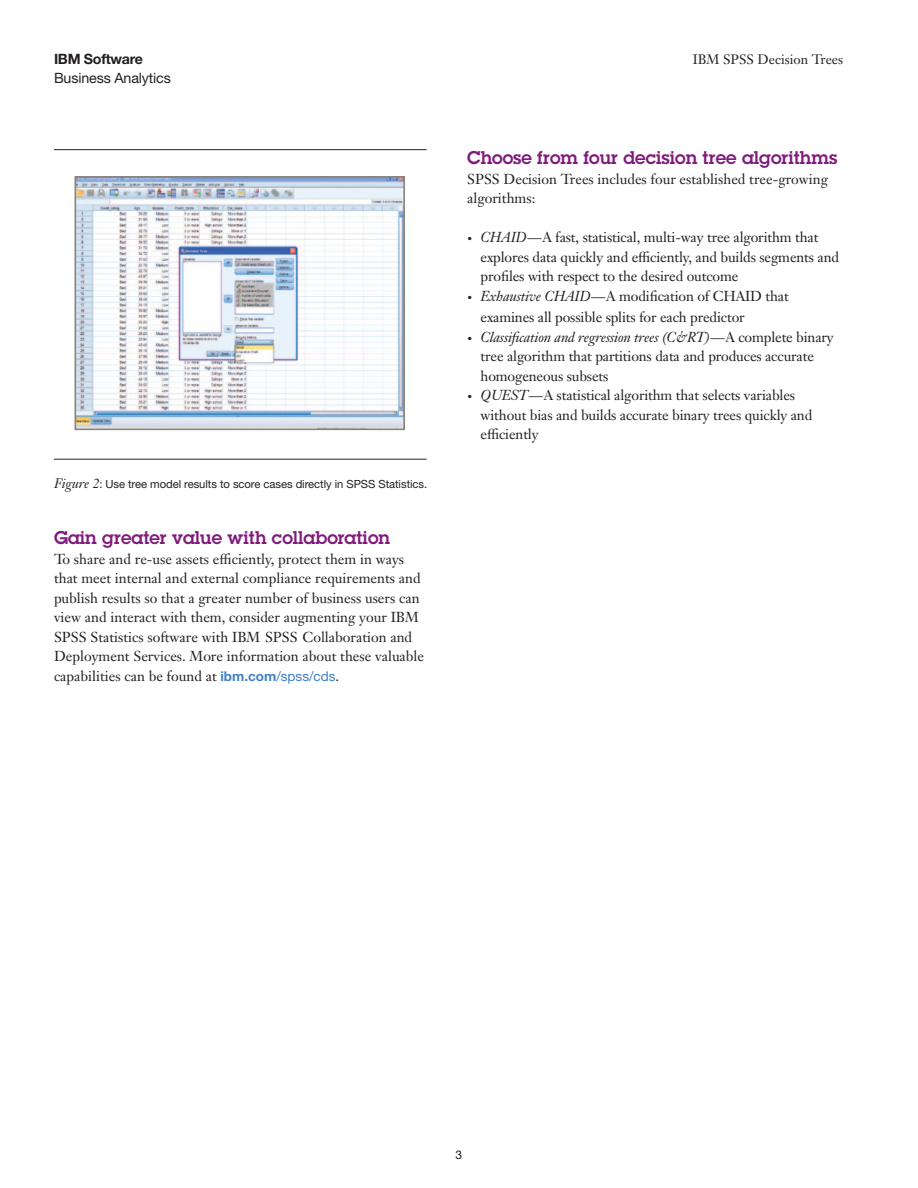
<style>
.page{position:relative;width:918px;height:1188px;background:#fff}
.page>*{position:absolute;margin:0;border:0;box-sizing:border-box;transform-origin:0 0}
.purple-sub_head_fatt{font:600 18px "Lubalin Graph Std";color:#7f1b7d}
._2D_body_bulleted_1{font:14.25px/19.5px "Janson Text LT Pro";letter-spacing:-.01em;color:#231f20}
._2C_body{font:14.25px/19.5px "Janson Text LT Pro";color:#231f20}
._0A_collateral_type{font:14.25px "Helvetica Neue LT Pro";letter-spacing:-.01em;color:#231f20}
._0A_business_unit{font:700 14.25px "Helvetica Neue LT Pro";letter-spacing:-.02em;color:#231f20}
._0B_industry_area{font:13.5px "Janson Text LT Pro";color:#231f20}
._0B_industry_area-2{font:12px "Helvetica Neue LT Pro";color:#231f20}
._2E_figure_caption{font:11.25px "Helvetica Neue LT Pro";letter-spacing:-.005em;color:#231f20}
.s1{font-family:"Janson Text LT Pro";font-style:italic;font-size:13.5px}
.s2{font-family:"Helvetica Neue LT Pro";font-weight:700;font-size:13.5px;color:#4180c3}
.s3{font-family:"Helvetica Neue LT Pro";font-size:13.5px;color:#4180c3}
.s4{font-style:italic;font-size:9.75px}
.s5{font-style:italic}
</style>
<div class="page">
<img style="left:78px;top:179px;width:324px;height:248px">
<div style="left:75px;top:176px;width:330px;height:254px;border:2px solid #8a847c"></div>
<hr style="left:54px;top:149px;width:373px;height:1px;background:#231f20">
<hr style="left:54px;top:459px;width:373px;height:1px;background:#231f20">
<p class="_0A_business_unit" style="left:54px;top:50px;width:90px">IBM Software</p>
<p class="_0A_collateral_type" style="left:54px;top:69px;width:118px">Business Analytics</p>
<p class="_2E_figure_caption" style="left:54px;top:477px;width:375px"><span class="s1">Figure 2</span>: Use tree model results to score cases directly in SPSS Statistics.</p>
<p class="purple-sub_head_fatt" style="left:54px;top:526px;width:338px">Gain greater value with collaboration</p>
<p class="_2C_body" style="left:54px;top:549px;width:372px">To share and re-use assets efficiently, protect them in ways that meet internal and external compliance requirements and publish results so that a greater number of business users can view and interact with them, consider augmenting your IBM SPSS Statistics software with IBM SPSS Collaboration and Deployment Services. More information about these valuable capabilities can be found at <span class="s2">ibm.com</span><span class="s3">/spss/cds</span>.</p>
<p class="_0B_industry_area" style="left:693px;top:51px;width:152px">IBM SPSS Decision Trees</p>
<p class="purple-sub_head_fatt" style="left:467px;top:146px;width:372px">Choose from four decision tree algorithms</p>
<p class="_2C_body" style="left:467px;top:169px;width:363px">SPSS Decision Trees includes four established tree-growing algorithms:</p>
<p class="_2D_body_bulleted_1" style="left:481px;top:227px;width:360px;text-indent:-14px"><span class="s4">•</span> <span class="s5">CHAID</span>—A fast, statistical, multi-way tree algorithm that explores data quickly and efficiently, and builds segments and profiles with respect to the desired outcome</p>
<p class="_2D_body_bulleted_1" style="left:481px;top:285px;width:310px;line-height:21.6px;text-indent:-14px"><span class="s4">•</span> <span class="s5">Exhaustive CHAID</span>—A modification of CHAID that examines all possible splits for each predictor</p>
<p class="_2D_body_bulleted_1" style="left:481px;top:327px;width:355px;text-indent:-14px"><span class="s4">•</span> <span class="s5">Classification and regression trees (C&amp;RT)</span>—A complete binary tree algorithm that partitions data and produces accurate homogeneous subsets</p>
<p class="_2D_body_bulleted_1" style="left:481px;top:386px;width:333px;text-indent:-14px"><span class="s4">•</span> <span class="s5">QUEST</span>—A statistical algorithm that selects variables without bias and builds accurate binary trees quickly and efficiently</p>
<p class="_0B_industry_area-2" style="left:456px;top:1148px;width:8px">3</p>
</div>
